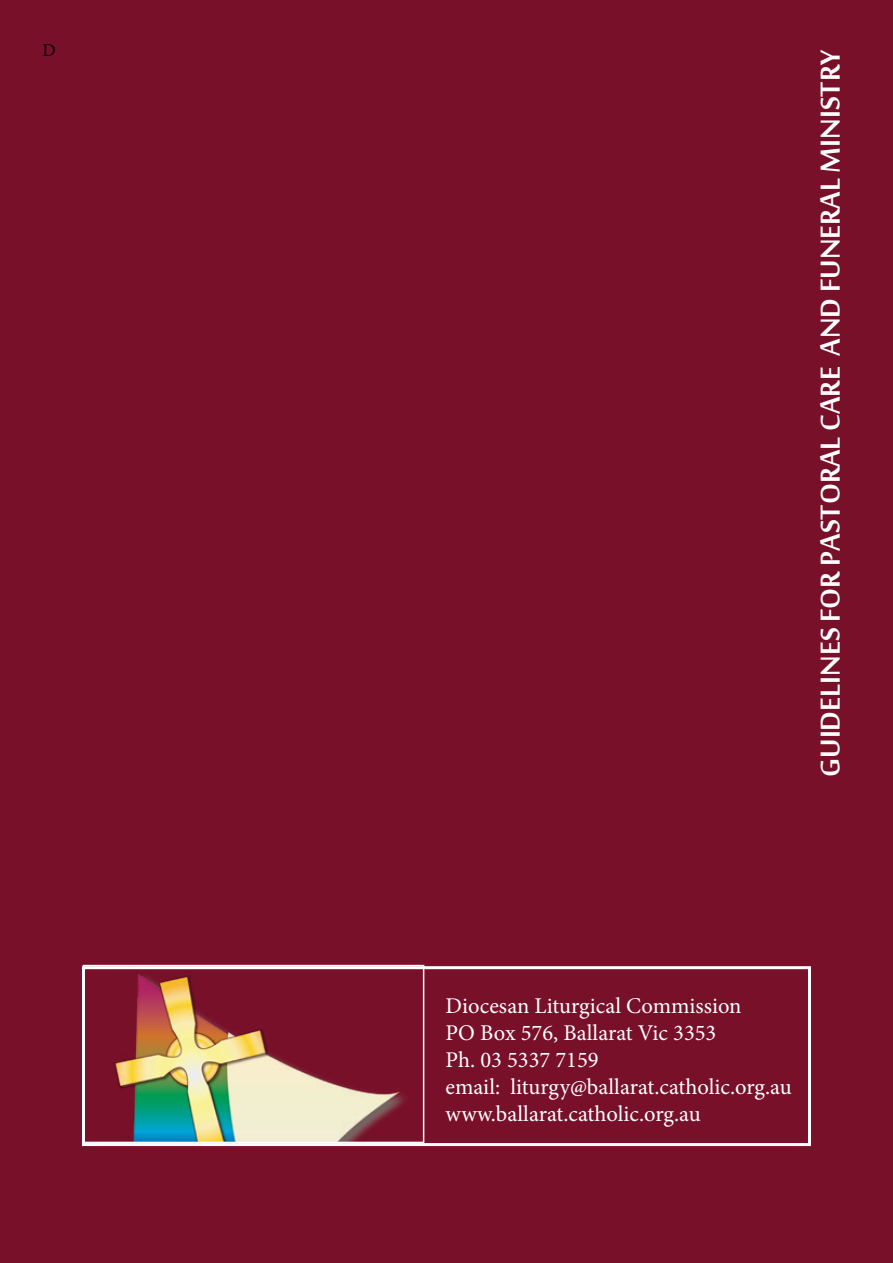
<style>
.page{position:relative;width:893px;height:1263px;background:#791029}
.page>*{position:absolute;margin:0;border:0;box-sizing:border-box;transform-origin:0 0}
.t1{font:42px "Mool Boran";color:#fff}
.t2{font:22.5px/27px "Minion Pro";color:#fff}
.t3{font:18px "Minion Pro";color:#000}
</style>
<div class="page">
<div style="left:82px;top:966px;width:729px;height:180px;border:3px solid #fff"></div>
<img style="left:86px;top:968px;width:335px;height:172px">
<div style="left:83px;top:965px;width:341px;height:178px;border:2px solid #fff"></div>
<p class="t3" style="left:43px;top:38px;width:15px">D</p>
<h1 class="t1" style="left:801px;top:777px;width:729px;rotate:-90deg">GUIDELINES FOR PASTORAL CARE AND FUNERAL MINISTRY</h1>
<p class="t2" style="left:446px;top:992px;width:348px">Diocesan Liturgical Commission<br>PO Box 576, Ballarat Vic 3353<br>Ph. 03 5337 7159<br>email: liturgy@ballarat.catholic.org.au www.ballarat.catholic.org.au</p>
</div>
